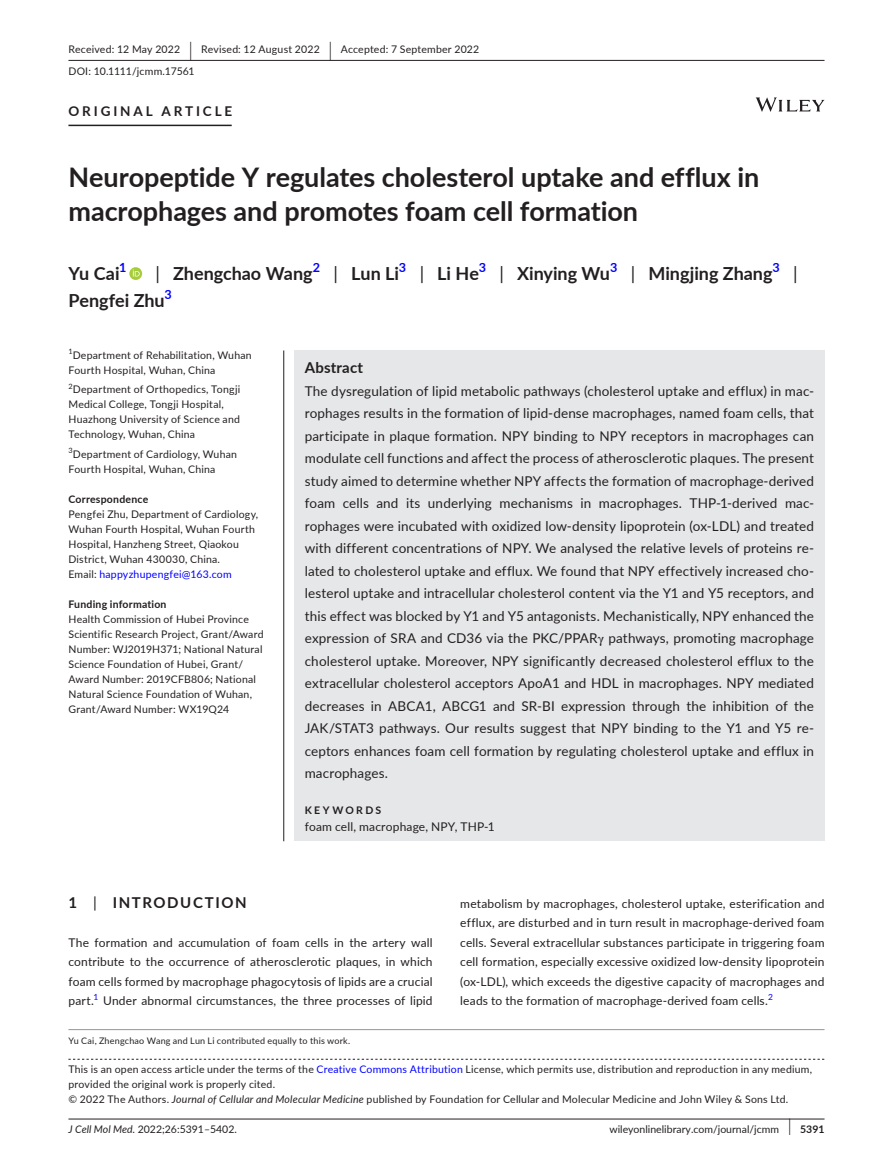
<style>
.page{position:relative;width:893px;height:1174px;background:#fff}
.page>*{position:absolute;margin:0;border:0;box-sizing:border-box;transform-origin:0 0}
.t1{font:700 27px/34.5px "Lato";color:#231f20}
.t2{font:700 18px "Lato";letter-spacing:-.005em;color:#231f20}
.t3{font:18px "Lato";color:#231f20}
.t4{font:700 15px "Lato";letter-spacing:.1em;color:#231f20}
.t5{font:700 15px "Lato";letter-spacing:.015em;color:#231f20}
.t6{font:13.5px/22.5px "Lato";letter-spacing:.01em;color:#231f20;text-align:justify}
.t7{font:700 13.5px "Lato";letter-spacing:.215em;color:#231f20}
.t8{font:700 12.6px "Lato";color:#00f}
.t9{font:12px/19.5px "Lato";letter-spacing:.015em;color:#231f20;text-align:justify}
.t10{font:10.5px/15px "Lato";letter-spacing:.02em;color:#231f20}
.t11{font:10.5px "Lato";color:#231f20}
.t12{font:700 10.5px "Lato";letter-spacing:.02em;color:#231f20}
.t13{font:700 10.5px "Lato";letter-spacing:.22em;color:#231f20}
.t14{font:9px "Lato";letter-spacing:.025em;color:#231f20}
.t15{font:7.35px "Lato";color:#231f20}
.s1{font-size:19.65px}
.s2{font-weight:400}
.s3{color:#00f}
.s4{font-family:"STIX"}
.s5{font-style:italic}
.s6{font-size:17.4px}
.s7{font-weight:700}
</style>
<div class="page">
<hr style="left:68px;top:1118px;width:756px;height:1px;background:#231f20">
<svg style="left:756px;top:97px;width:68px;height:15px"></svg>
<hr style="left:68px;top:60px;width:756px;height:1px;background:#231f20">
<hr style="left:68px;top:125px;width:164px;height:1px;background:#231f20">
<svg style="left:129px;top:267px;width:13px;height:13px"></svg>
<svg style="left:133px;top:269px;width:7px;height:7px"></svg>
<svg style="left:68px;top:1058px;width:756px;height:1px"></svg>
<hr style="left:68px;top:1029px;width:756px;height:1px;background:#939598">
<div style="left:294px;top:350px;width:530px;height:491px;background:#e6e7e9"></div>
<hr style="left:283px;top:350px;width:1px;height:491px;background:#231f20">
<p class="t10" style="left:68px;top:38px;width:412px;line-height:21.8px">Received: 12 May 2022 <span class="s1">|</span> Revised: 12 August 2022 <span class="s1">|</span> Accepted: 7 September 2022<br>DOI: 10.1111/jcmm.17561</p>
<p class="t7" style="left:68px;top:101px;width:165px">ORIGINAL ARTICLE</p>
<h1 class="t1" style="left:68px;top:159px;width:692px">Neuropeptide Y regulates cholesterol uptake and efflux in macrophages and promotes foam cell formation</h1>
<h2 class="t2" style="left:68px;top:260px;width:53px">Yu Cai</h2>
<p class="t8" style="left:119px;top:258px;width:9px">1</p>
<h2 class="t2" style="left:156px;top:260px;width:159px"><span class="s2">|</span> Zhengchao Wang</h2>
<p class="t8" style="left:313px;top:258px;width:9px">2</p>
<h2 class="t2" style="left:334px;top:260px;width:67px"><span class="s2">|</span> Lun Li</h2>
<p class="t8" style="left:399px;top:258px;width:9px">3</p>
<h2 class="t2" style="left:420px;top:260px;width:61px"><span class="s2">|</span> Li He</h2>
<p class="t8" style="left:479px;top:258px;width:9px">3</p>
<h2 class="t2" style="left:500px;top:260px;width:112px"><span class="s2">|</span> Xinying Wu</h2>
<p class="t8" style="left:610px;top:258px;width:9px">3</p>
<h2 class="t2" style="left:631px;top:260px;width:143px"><span class="s2">|</span> Mingjing Zhang</h2>
<p class="t8" style="left:772px;top:258px;width:9px">3</p>
<h2 class="t3" style="left:793px;top:260px;width:6px">|</h2>
<h2 class="t2" style="left:68px;top:287px;width:98px">Pengfei Zhu</h2>
<p class="t8" style="left:165px;top:285px;width:9px">3</p>
<p class="t15" style="left:68px;top:346px;width:6px">1</p>
<p class="t10" style="left:68px;top:347px;width:185px;text-indent:4px">Department of Rehabilitation, Wuhan<br>Fourth Hospital, Wuhan, China</p>
<p class="t15" style="left:68px;top:381px;width:6px">2</p>
<p class="t10" style="left:68px;top:382px;width:173px;text-indent:4px">Department of Orthopedics, Tongji Medical College, Tongji Hospital, Huazhong University of Science and Technology, Wuhan, China</p>
<p class="t10" style="left:68px;top:446px;width:170px"><sup>3</sup>Department of Cardiology, Wuhan<br>Fourth Hospital, Wuhan, China</p>
<p class="t12" style="left:68px;top:491px;width:81px">Correspondence</p>
<p class="t10" style="left:68px;top:506px;width:191px">Pengfei Zhu, Department of Cardiology, Wuhan Fourth Hospital, Wuhan Fourth Hospital, Hanzheng Street, Qiaokou District, Wuhan 430030, China.<br>Email: <span class="s3">happyzhupengfei@163.com</span></p>
<p class="t12" style="left:68px;top:596px;width:100px">Funding information</p>
<p class="t10" style="left:68px;top:611px;width:197px">Health Commission of Hubei Province Scientific Research Project, Grant/Award Number: WJ2019H371; National Natural Science Foundation of Hubei, Grant/ Award Number: 2019CFB806; National Natural Science Foundation of Wuhan, Grant/Award Number: WX19Q24</p>
<p class="t5" style="left:305px;top:356px;width:60px">Abstract</p>
<p class="t6" style="left:305px;top:379px;width:511px">The dysregulation of lipid metabolic pathways (cholesterol uptake and efflux) in mac&shy;rophages results in the formation of lipid-dense macrophages, named foam cells, that participate in plaque formation. NPY binding to NPY receptors in macrophages can modulate cell functions and affect the process of atherosclerotic plaques. The present study aimed to determine whether NPY affects the formation of macrophage-derived foam cells and its underlying mechanisms in macrophages. THP-1-derived mac&shy;rophages were incubated with oxidized low-density lipoprotein (ox-LDL) and treated with different concentrations of NPY. We analysed the relative levels of proteins re&shy;lated to cholesterol uptake and efflux. We found that NPY effectively increased cho&shy;lesterol uptake and intracellular cholesterol content via the Y1 and Y5 receptors, and this effect was blocked by Y1 and Y5 antagonists. Mechanistically, NPY enhanced the expression of SRA and CD36 via the PKC/PPAR<span class="s4">γ</span> pathways, promoting macrophage cholesterol uptake. Moreover, NPY significantly decreased cholesterol efflux to the extracellular cholesterol acceptors ApoA1 and HDL in macrophages. NPY mediated decreases in ABCA1, ABCG1 and SR-BI expression through the inhibition of the JAK/STAT3 pathways. Our results suggest that NPY binding to the Y1 and Y5 re&shy;ceptors enhances foam cell formation by regulating cholesterol uptake and efflux in macrophages.</p>
<p class="t13" style="left:305px;top:802px;width:78px">KEYWORDS</p>
<p class="t9" style="left:305px;top:816px;width:192px">foam cell, macrophage, NPY, THP-1</p>
<p class="t4" style="left:68px;top:891px;width:180px">1 <span class="s2">|</span> INTRODUCTION</p>
<p class="t9" style="left:68px;top:932px;width:366px">The formation and accumulation of foam cells in the artery wall contribute to the occurrence of atherosclerotic plaques, in which foam cells formed by macrophage phagocytosis of lipids are a crucial part.<sup>1</sup> Under abnormal circumstances, the three processes of lipid</p>
<p class="t14" style="left:68px;top:1033px;width:283px">Yu Cai, Zhengchao Wang and Lun Li contributed equally to this work.</p>
<p class="t9" style="left:460px;top:893px;width:366px">metabolism by macrophages, cholesterol uptake, esterification and efflux, are disturbed and in turn result in macrophage-derived foam cells. Several extracellular substances participate in triggering foam cell formation, especially excessive oxidized low-density lipoprotein (ox-LDL), which exceeds the digestive capacity of macrophages and leads to the formation of macrophage-derived foam cells.<sup>2</sup></p>
<p class="t10" style="left:68px;top:1061px;width:745px">This is an open access article under the terms of the <span class="s3">Creative Commons Attribution</span> License, which permits use, distribution and reproduction in any medium, provided the original work is properly cited.<br>© 2022 The Authors. <span class="s5">Journal of Cellular and Molecular Medicine</span> published by Foundation for Cellular and Molecular Medicine and John Wiley &amp; Sons Ltd.</p>
<p class="t11" style="left:68px;top:1121px;width:170px"><span class="s5">J Cell Mol Med.</span> 2022;26:5391–5402.</p>
<p class="t11" style="left:609px;top:1121px;width:217px">wileyonlinelibrary.com/journal/jcmm <span class="s6">|</span> <span class="s7">5391</span></p>
</div>
